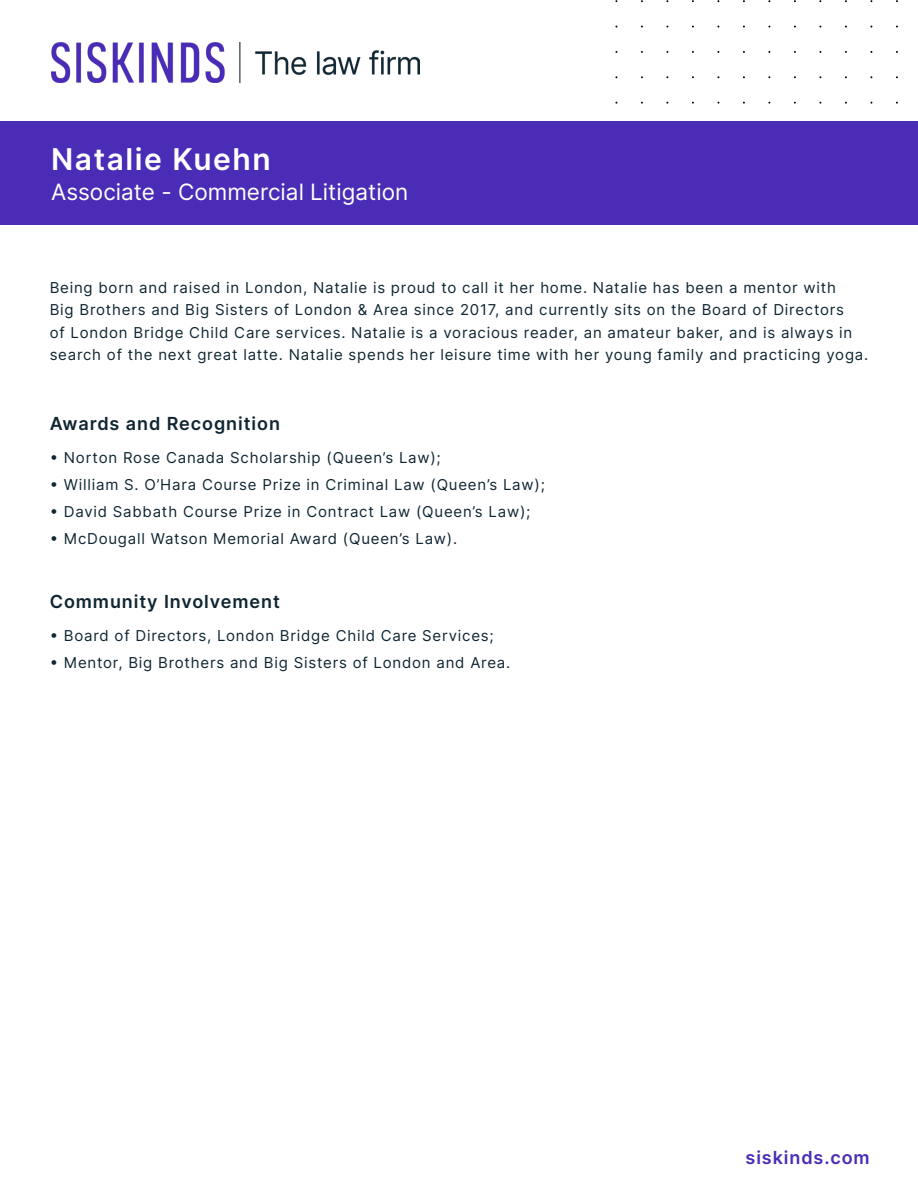
<style>
.page{position:relative;width:918px;height:1188px;background:#fff}
.page>*{position:absolute;margin:0;border:0;box-sizing:border-box;transform-origin:0 0}
.t1{font:600 30px "Inter";letter-spacing:.05em;color:#fff}
.t2{font:22.5px "Inter";color:#fff}
.Main_copy{font:600 18px "Inter";letter-spacing:.05em;color:#0f2632}
.Main_copy-2{font:600 18px "Inter";letter-spacing:.05em;color:#4b2cb7}
.Main_copy-3{font:15px/22.5px "Inter";letter-spacing:.05em;color:#0f2632}
</style>
<div class="page">
<div style="left:0;top:121px;width:918px;height:104px;background:#4b2cb7"></div>
<img style="left:51px;top:43px;width:369px;height:39px">
<p class="t1" style="left:51px;top:137px;width:221px">Natalie Kuehn</p>
<p class="t2" style="left:51px;top:175px;width:359px">Associate - Commercial Litigation</p>
<p class="Main_copy-3" style="left:50px;top:276px;width:820px">Being born and raised in London, Natalie is proud to call it her home. Natalie has been a mentor with<br>Big Brothers and Big Sisters of London &amp; Area since 2017, and currently sits on the Board of Directors<br>of London Bridge Child Care services. Natalie is a voracious reader, an amateur baker, and is always in search of the next great latte. Natalie spends her leisure time with her young family and practicing yoga.</p>
<p class="Main_copy" style="left:50px;top:411px;width:232px">Awards and Recognition</p>
<p class="Main_copy-3" style="left:50px;top:446px;width:393px">• Norton Rose Canada Scholarship (Queen’s Law);</p>
<p class="Main_copy-3" style="left:50px;top:473px;width:497px">• William S. O’Hara Course Prize in Criminal Law (Queen’s Law);</p>
<p class="Main_copy-3" style="left:50px;top:500px;width:482px">• David Sabbath Course Prize in Contract Law (Queen’s Law);</p>
<p class="Main_copy-3" style="left:50px;top:527px;width:409px">• McDougall Watson Memorial Award (Queen’s Law).</p>
<p class="Main_copy" style="left:50px;top:588px;width:232px">Community Involvement</p>
<p class="Main_copy-3" style="left:50px;top:624px;width:446px">• Board of Directors, London Bridge Child Care Services;</p>
<p class="Main_copy-3" style="left:50px;top:651px;width:462px">• Mentor, Big Brothers and Big Sisters of London and Area.</p>
<p class="Main_copy-2" style="left:746px;top:1144px;width:126px">siskinds.com</p>
</div>
